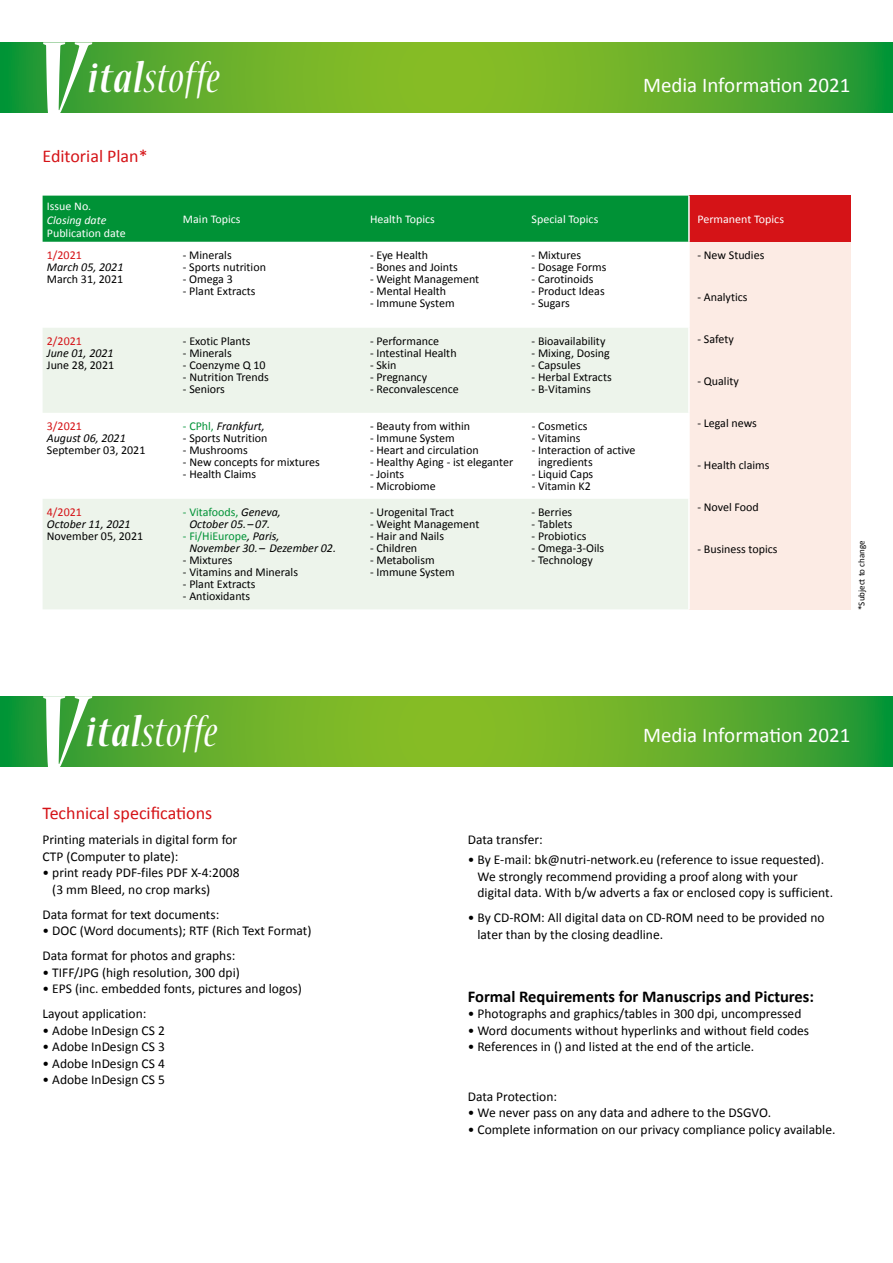
<style>
.page{position:relative;width:893px;height:1263px;background:#fff}
.page>*{position:absolute;margin:0;border:0;box-sizing:border-box;transform-origin:0 0}
.t1{font:italic 700 condensed 118.65px "Nueva Std";color:#fff}
.t2{font:italic condensed 47.1px "Nueva Std";letter-spacing:.01em;color:#fff}
.t3{font:21px "Calibri";color:#fff}
.t4{font:18px "Calibri";color:#d51317}
.t5{font:700 16.5px "Calibri";color:#000}
.t6{font:13.5px/16.5px "Calibri";color:#000}
.t7{font:12px/12px "Calibri";color:#000}
.t8{font:italic 12px/12px "Calibri";color:#000;text-align:center}
.t9{font:12px "Calibri";color:#d51317}
.t10{font:11.7px "Calibri";color:#fff}
.t11{font:italic 11.7px "Calibri";color:#fff}
.t12{font:9px "Calibri";color:#000}
.s1{font-weight:700}
.s2{font-style:normal;color:#009236}
</style>
<div class="page">
<svg style="left:0;top:696px;width:893px;height:71px;background:#5fad2c"></svg>
<svg style="left:0;top:42px;width:893px;height:71px;background:#5fad2c"></svg>
<div style="left:43px;top:196px;width:645px;height:46px;background:#009236"></div>
<div style="left:689px;top:196px;width:161px;height:46px;background:#d51317"></div>
<div style="left:689px;top:242px;width:161px;height:367px;background:#fcebe4"></div>
<svg style="left:43px;top:328px;width:645px;height:281px;fill:#edf4eb"></svg>
<hr style="left:688px;top:196px;width:2px;height:46px;background:#fff">
<hr style="left:688px;top:242px;width:2px;height:86px;background:#fff">
<hr style="left:688px;top:328px;width:2px;height:85px;background:#fff">
<hr style="left:688px;top:413px;width:2px;height:86px;background:#fff">
<hr style="left:688px;top:499px;width:2px;height:110px;background:#fff">
<h1 class="t1" style="left:35px;top:26px;width:49px">V</h1>
<h2 class="t2" style="left:88px;top:57px;width:133px"><span class="s1">ital</span>stoffe</h2>
<h3 class="t4" style="left:43px;top:145px;width:107px">Editorial Plan*</h3>
<h3 class="t3" style="left:643px;top:72px;width:209px">Media Information 2021</h3>
<p class="t10" style="left:47px;top:199px;width:46px">Issue No.</p>
<p class="t11" style="left:47px;top:213px;width:61px">Closing date</p>
<p class="t10" style="left:47px;top:226px;width:80px">Publication date</p>
<p class="t10" style="left:183px;top:212px;width:59px">Main Topics</p>
<p class="t10" style="left:370px;top:212px;width:66px">Health Topics</p>
<p class="t10" style="left:532px;top:212px;width:68px">Special Topics</p>
<p class="t10" style="left:697px;top:212px;width:88px">Permanent Topics</p>
<p class="t9" style="left:47px;top:248px;width:37px">1/2021</p>
<p class="t8" style="left:47px;top:261px;width:78px">March 05, 2021</p>
<p class="t7" style="left:47px;top:273px;width:78px">March 31, 2021</p>
<p class="t7" style="left:183px;top:249px;width:50px">- Minerals</p>
<p class="t7" style="left:183px;top:261px;width:85px">- Sports nutrition</p>
<p class="t7" style="left:183px;top:273px;width:51px">- Omega 3</p>
<p class="t7" style="left:183px;top:285px;width:74px">- Plant Extracts</p>
<p class="t7" style="left:370px;top:249px;width:60px">- Eye Health</p>
<p class="t7" style="left:370px;top:261px;width:89px">- Bones and Joints</p>
<p class="t7" style="left:370px;top:273px;width:111px">- Weight Management</p>
<p class="t7" style="left:370px;top:285px;width:78px">- Mental Health</p>
<p class="t7" style="left:370px;top:297px;width:86px">- Immune System</p>
<p class="t7" style="left:532px;top:249px;width:51px">- Mixtures</p>
<p class="t7" style="left:532px;top:261px;width:76px">- Dosage Forms</p>
<p class="t7" style="left:532px;top:273px;width:63px">- Carotinoids</p>
<p class="t7" style="left:532px;top:285px;width:75px">- Product Ideas</p>
<p class="t7" style="left:532px;top:297px;width:40px">- Sugars</p>
<p class="t9" style="left:47px;top:334px;width:37px">2/2021</p>
<p class="t8" style="left:47px;top:347px;width:68px">June 01, 2021</p>
<p class="t7" style="left:47px;top:359px;width:69px">June 28, 2021</p>
<p class="t7" style="left:183px;top:335px;width:69px">- Exotic Plants</p>
<p class="t7" style="left:183px;top:347px;width:50px">- Minerals</p>
<p class="t7" style="left:183px;top:359px;width:84px">- Coenzyme Q 10</p>
<p class="t7" style="left:183px;top:371px;width:87px">- Nutrition Trends</p>
<p class="t7" style="left:183px;top:383px;width:43px">- Seniors</p>
<p class="t7" style="left:370px;top:335px;width:71px">- Performance</p>
<p class="t7" style="left:370px;top:347px;width:88px">- Intestinal Health</p>
<p class="t7" style="left:370px;top:359px;width:28px">- Skin</p>
<p class="t7" style="left:370px;top:371px;width:59px">- Pregnancy</p>
<p class="t7" style="left:370px;top:383px;width:90px">- Reconvalescence</p>
<p class="t7" style="left:532px;top:335px;width:75px">- Bioavailability</p>
<p class="t7" style="left:532px;top:347px;width:80px">- Mixing, Dosing</p>
<p class="t7" style="left:532px;top:359px;width:51px">- Capsules</p>
<p class="t7" style="left:532px;top:371px;width:82px">- Herbal Extracts</p>
<p class="t7" style="left:532px;top:383px;width:61px">- B-Vitamins</p>
<p class="t9" style="left:47px;top:419px;width:37px">3/2021</p>
<p class="t8" style="left:47px;top:432px;width:80px">August 06, 2021</p>
<p class="t7" style="left:47px;top:444px;width:100px">September 03, 2021</p>
<p class="t8" style="left:183px;top:420px;width:83px"><span class="s2">- CPhl,</span> Frankfurt,</p>
<p class="t7" style="left:183px;top:432px;width:86px">- Sports Nutrition</p>
<p class="t7" style="left:183px;top:444px;width:66px">- Mushrooms</p>
<p class="t7" style="left:183px;top:456px;width:138px">- New concepts for mixtures</p>
<p class="t7" style="left:183px;top:468px;width:75px">- Health Claims</p>
<p class="t7" style="left:370px;top:420px;width:102px">- Beauty from within</p>
<p class="t7" style="left:370px;top:432px;width:86px">- Immune System</p>
<p class="t7" style="left:370px;top:444px;width:110px">- Heart and circulation</p>
<p class="t7" style="left:370px;top:456px;width:145px">- Healthy Aging - ist eleganter</p>
<p class="t7" style="left:370px;top:468px;width:36px">- Joints</p>
<p class="t7" style="left:370px;top:480px;width:67px">- Microbiome</p>
<p class="t7" style="left:532px;top:420px;width:57px">- Cosmetics</p>
<p class="t7" style="left:532px;top:432px;width:50px">- Vitamins</p>
<p class="t7" style="left:538px;top:444px;width:99px;text-indent:-6px">- Interaction of active ingredients</p>
<p class="t7" style="left:532px;top:468px;width:63px">- Liquid Caps</p>
<p class="t7" style="left:532px;top:480px;width:61px">- Vitamin K2</p>
<p class="t9" style="left:47px;top:505px;width:37px">4/2021</p>
<p class="t8" style="left:47px;top:518px;width:85px">October 11, 2021</p>
<p class="t7" style="left:47px;top:530px;width:98px">November 05, 2021</p>
<p class="t8" style="left:183px;top:506px;width:99px"><span class="s2">- Vitafoods,</span> Geneva,<br>October 05. –07.</p>
<p class="t8" style="left:189px;top:530px;width:148px;text-align:left;text-indent:-6px"><span class="s2">- Fi/HiEurope</span>, Paris,<br>November 30.– Dezember 02.</p>
<p class="t7" style="left:183px;top:554px;width:51px">- Mixtures</p>
<p class="t7" style="left:183px;top:566px;width:117px">- Vitamins and Minerals</p>
<p class="t7" style="left:183px;top:578px;width:74px">- Plant Extracts</p>
<p class="t7" style="left:183px;top:590px;width:69px">- Antioxidants</p>
<p class="t7" style="left:370px;top:506px;width:85px">- Urogenital Tract</p>
<p class="t7" style="left:370px;top:518px;width:111px">- Weight Management</p>
<p class="t7" style="left:370px;top:530px;width:76px">- Hair and Nails</p>
<p class="t7" style="left:370px;top:542px;width:49px">- Children</p>
<p class="t7" style="left:370px;top:554px;width:66px">- Metabolism</p>
<p class="t7" style="left:370px;top:566px;width:86px">- Immune System</p>
<p class="t7" style="left:532px;top:506px;width:42px">- Berries</p>
<p class="t7" style="left:532px;top:518px;width:42px">- Tablets</p>
<p class="t7" style="left:532px;top:530px;width:56px">- Probiotics</p>
<p class="t7" style="left:532px;top:542px;width:74px">- Omega-3-Oils</p>
<p class="t7" style="left:532px;top:554px;width:63px">- Technology</p>
<p class="t7" style="left:697px;top:249px;width:68px">- New Studies</p>
<p class="t7" style="left:697px;top:291px;width:52px">- Analytics</p>
<p class="t7" style="left:697px;top:333px;width:38px">- Safety</p>
<p class="t7" style="left:697px;top:375px;width:43px">- Quality</p>
<p class="t7" style="left:697px;top:417px;width:61px">- Legal news</p>
<p class="t7" style="left:697px;top:459px;width:73px">- Health claims</p>
<p class="t7" style="left:697px;top:501px;width:63px">- Novel Food</p>
<p class="t7" style="left:697px;top:543px;width:82px">- Business topics</p>
<p class="t12" style="left:856px;top:610px;width:71px;rotate:-90deg">*Subject to change</p>
<h1 class="t1" style="left:35px;top:680px;width:49px">V</h1>
<h2 class="t2" style="left:86px;top:711px;width:133px"><span class="s1">ital</span>stoffe</h2>
<h3 class="t4" style="left:43px;top:802px;width:171px">Technical specifications</h3>
<p class="t6" style="left:43px;top:831px;width:196px">Printing materials in digital form for<br>CTP (Computer to plate):</p>
<p class="t6" style="left:52px;top:864px;width:189px;text-indent:-10px">• print ready PDF-files PDF X-4:2008 (3 mm Bleed, no crop marks)</p>
<p class="t6" style="left:43px;top:905px;width:178px">Data format for text documents:</p>
<p class="t6" style="left:43px;top:917px;width:270px;line-height:25px">• DOC (Word documents); RTF (Rich Text Format)<br>Data format for photos and graphs:</p>
<p class="t6" style="left:43px;top:963px;width:199px">• TIFF/JPG (high resolution, 300 dpi)</p>
<p class="t6" style="left:43px;top:975px;width:261px;line-height:25px">• EPS (inc. embedded fonts, pictures and logos)<br>Layout application:</p>
<p class="t6" style="left:43px;top:1021px;width:124px">• Adobe InDesign CS 2</p>
<p class="t6" style="left:43px;top:1038px;width:124px">• Adobe InDesign CS 3</p>
<p class="t6" style="left:43px;top:1054px;width:124px">• Adobe InDesign CS 4</p>
<p class="t6" style="left:43px;top:1071px;width:124px">• Adobe InDesign CS 5</p>
<h3 class="t3" style="left:643px;top:722px;width:209px">Media Information 2021</h3>
<p class="t6" style="left:468px;top:830px;width:77px">Data transfer:</p>
<p class="t6" style="left:477px;top:851px;width:357px;text-indent:-10px">• By E-mail: bk@nutri-network.eu (reference to issue requested).<br>We strongly recommend providing a proof along with your digital data. With b/w adverts a fax or enclosed copy is sufficient.</p>
<p class="t6" style="left:477px;top:909px;width:349px;text-indent:-10px">• By CD-ROM: All digital data on CD-ROM need to be provided no later than by the closing deadline.</p>
<h3 class="t5" style="left:468px;top:986px;width:348px">Formal Requirements for Manuscrips and Pictures:</h3>
<p class="t6" style="left:468px;top:1005px;width:335px">• Photographs and graphics/tables in 300 dpi, uncompressed</p>
<p class="t6" style="left:468px;top:1021px;width:343px">• Word documents without hyperlinks and without field codes</p>
<p class="t6" style="left:468px;top:1038px;width:288px">• References in () and listed at the end of the article.</p>
<p class="t6" style="left:468px;top:1087px;width:91px">Data Protection:</p>
<p class="t6" style="left:468px;top:1104px;width:305px">• We never pass on any data and adhere to the DSGVO.</p>
<p class="t6" style="left:468px;top:1120px;width:369px">• Complete information on our privacy compliance policy available.</p>
</div>
